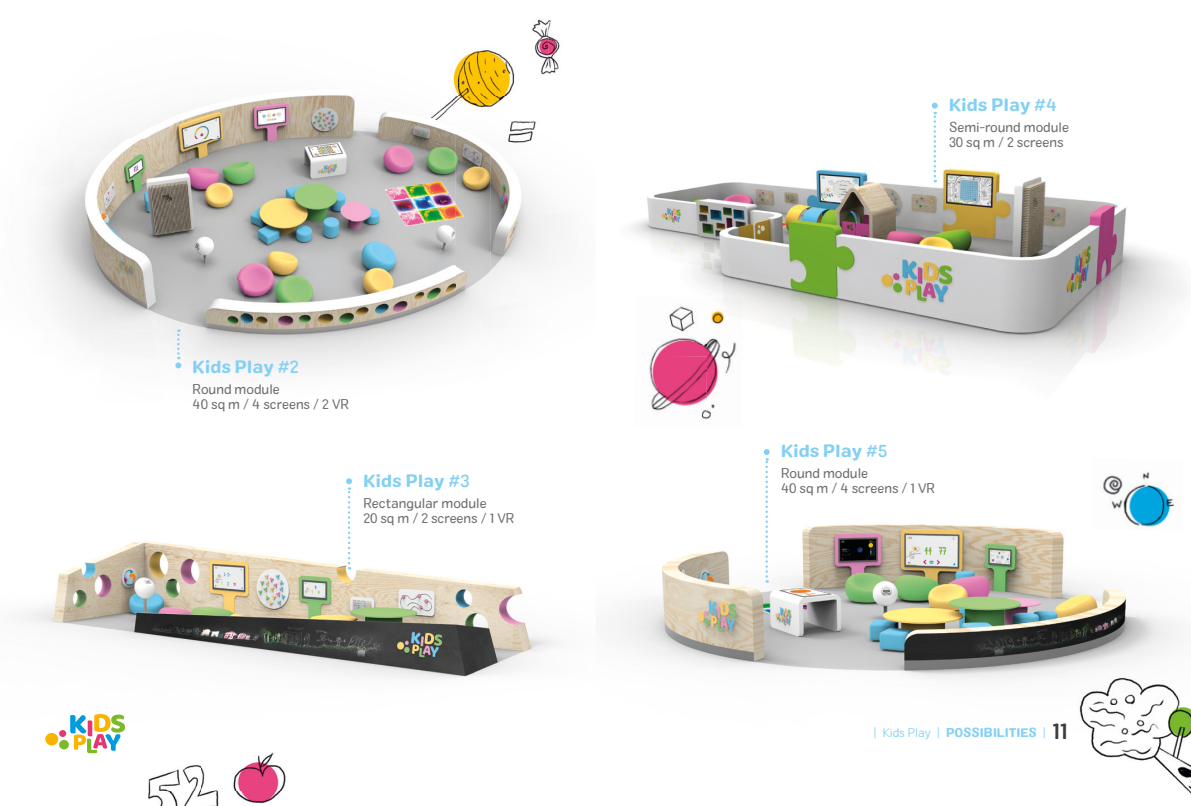
<style>
.page{position:relative;width:1191px;height:806px;background:#fff}
.page>*{position:absolute;margin:0;border:0;box-sizing:border-box;transform-origin:0 0}
.t1{font:17.3px "Colby St Bld";color:#84d0f5}
.t2{font:13.6px/14.8px "Colby St Reg";color:#70706f}
.t3{font:12.4px "Colby St Bld";color:#84d0f5}
.s1{font-family:"Colby St Med"}
.s2{font-family:"Colby St Lt"}
.s3{font-family:"Colby St Med";font-size:22.2px;color:#3d3d3c}
</style>
<div class="page">
<img style="left:20px;top:541px;width:539px;height:213px">
<img style="left:37px;top:95px;width:418px;height:277px">
<img style="left:455px;top:152px;width:35px;height:186px">
<img style="left:490px;top:155px;width:36px;height:186px">
<img style="left:630px;top:102px;width:554px;height:273px">
<img style="left:611px;top:450px;width:567px;height:230px">
<img style="left:99px;top:739px;width:205px;height:66px">
<img style="left:1091px;top:458px;width:87px;height:72px">
<img style="left:635px;top:297px;width:108px;height:123px">
<img style="left:1069px;top:670px;width:122px;height:124px">
<svg style="left:175px;top:329px;width:6px;height:39px"></svg>
<svg style="left:763px;top:449px;width:6px;height:133px"></svg>
<svg style="left:931px;top:103px;width:6px;height:79px"></svg>
<svg style="left:346px;top:478px;width:6px;height:91px"></svg>
<img style="left:426px;top:96px;width:92px;height:56px">
<img style="left:518px;top:19px;width:30px;height:141px">
<img style="left:548px;top:20px;width:12px;height:54px">
<img style="left:432px;top:50px;width:83px;height:46px">
<svg style="left:45px;top:713px;width:80px;height:39px"></svg>
<p class="t1" style="left:193px;top:355px;width:108px">Kids Play <span class="s1">#2</span></p>
<p class="t2" style="left:193px;top:381px;width:158px">Round module<br>40 sq m / 4 screens / 2 VR</p>
<p class="t1" style="left:363px;top:469px;width:108px">Kids Play <span class="s1">#3</span></p>
<p class="t2" style="left:363px;top:495px;width:152px">Rectangular module<br>20 sq m / 2 screens / 1 VR</p>
<p class="t1" style="left:949px;top:93px;width:110px">Kids Play <span class="s1">#4</span></p>
<p class="t2" style="left:949px;top:120px;width:121px">Semi-round module<br>30 sq m / 2 screens</p>
<p class="t1" style="left:781px;top:439px;width:108px">Kids Play <span class="s1">#5</span></p>
<p class="t2" style="left:781px;top:466px;width:156px">Round module<br>40 sq m / 4 screens / 1 VR</p>
<p class="t3" style="left:873px;top:723px;width:196px"><span class="s2">| Kids Play |</span> POSSIBILITIES <span class="s2">|</span> <span class="s3">11</span></p>
</div>
